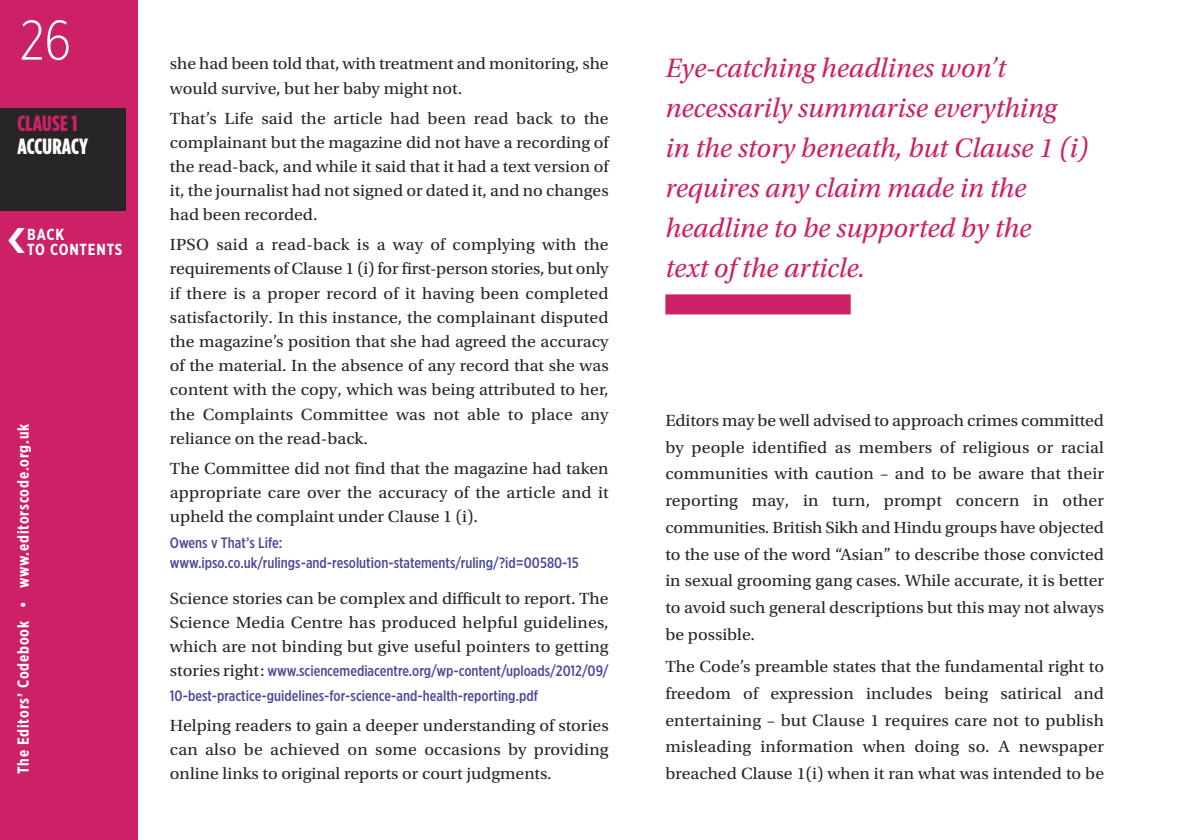
<style>
.page{position:relative;width:1191px;height:840px;background:#fff}
.page>*{position:absolute;margin:0;border:0;box-sizing:border-box;transform-origin:0 0}
.t1{font:300 56px "Gotham Extra Narrow";color:#fff}
.t2{font:italic 28px/40px "Utopia Std";color:#cc2067}
.t3{font:900 22px "Gotham Cond";letter-spacing:.005em;color:#fff}
.t4{font:900 22px "Gotham Cond";letter-spacing:.01em;color:#cc2067}
.t5{font:17px/24.2px "Utopia Std";color:#272526;text-align:justify;scale:1.05 1}
.t6{font:700 16px/15px "Gotham Extra Narrow";letter-spacing:.05em;color:#fff}
.t7{font:500 15px/20.2px "Gotham Extra Narrow";color:#4a499a}
.s1{font-family:"Utopia Std";font-weight:400;font-size:17px;color:#272526}
</style>
<div class="page">
<div style="left:0;top:0;width:138px;height:839px;background:#cc2067"></div>
<div style="left:0;top:108px;width:126px;height:102px;background:#272526"></div>
<div style="left:665px;top:294px;width:185px;height:20px;background:#cc2067"></div>
<h1 class="t1" style="left:20px;top:7px;width:53px">26</h1>
<p class="t4" style="left:18px;top:111px;width:61px">CLAUSE 1</p>
<p class="t3" style="left:18px;top:133px;width:72px">ACCURACY</p>
<p class="t6" style="left:27px;top:226px;width:97px">BACK<br>TO CONTENTS</p>
<p class="t6" style="left:16px;top:773px;width:351px;rotate:-90deg">The Editors’ Codebook • www.editorscode.org.uk</p>
<p class="t5" style="left:170px;top:53px;width:419px">she had been told that, with treatment and monitoring, she would survive, but her baby might not.</p>
<p class="t5" style="left:170px;top:107px;width:419px">That’s Life said the article had been read back to the complainant but the magazine did not have a recording of the read-back, and while it said that it had a text version of it, the journalist had not signed or dated it, and no changes had been recorded.</p>
<p class="t5" style="left:170px;top:234px;width:419px">IPSO said a read-back is a way of complying with the requirements of Clause 1 (i) for first-person stories, but only if there is a proper record of it having been completed satisfactorily. In this instance, the complainant disputed the magazine’s position that she had agreed the accuracy of the material. In the absence of any record that she was content with the copy, which was being attributed to her, the Complaints Committee was not able to place any reliance on the read-back.</p>
<p class="t5" style="left:170px;top:457px;width:419px">The Committee did not find that the magazine had taken appropriate care over the accuracy of the article and it upheld the complaint under Clause 1 (i).</p>
<p class="t7" style="left:170px;top:532px;width:410px">Owens v That’s Life: www.ipso.co.uk/rulings-and-resolution-statements/ruling/?id=00580-15</p>
<p class="t5" style="left:170px;top:587px;width:419px">Science stories can be complex and difficult to report. The Science Media Centre has produced helpful guidelines, which are not binding but give useful pointers to getting</p>
<p class="t7" style="left:170px;top:658px;width:440px;line-height:24.2px"><span class="s1">stories right:</span> www.sciencemediacentre.org/wp-content/uploads/2012/09/<br>10-best-practice-guidelines-for-science-and-health-reporting.pdf</p>
<p class="t5" style="left:170px;top:714px;width:419px">Helping readers to gain a deeper understanding of stories can also be achieved on some occasions by providing online links to original reports or court judgments.</p>
<h2 class="t2" style="left:665px;top:50px;width:424px">Eye-catching headlines won’t necessarily summarise everything<br>in the story beneath, but Clause 1 (i) requires any claim made in the headline to be supported by the<br>text of the article.</h2>
<p class="t5" style="left:665px;top:408px;width:419px;line-height:26.6px">Editors may be well advised to approach crimes committed by people identified as members of religious or racial communities with caution – and to be aware that their reporting may, in turn, prompt concern in other communities. British Sikh and Hindu groups have objected to the use of the word “Asian” to describe those convicted in sexual grooming gang cases. While accurate, it is better to avoid such general descriptions but this may not always be possible.</p>
<p class="t5" style="left:665px;top:654px;width:419px;line-height:26.6px">The Code’s preamble states that the fundamental right to freedom of expression includes being satirical and entertaining – but Clause 1 requires care not to publish misleading information when doing so. A newspaper breached Clause 1(i) when it ran what was intended to be</p>
</div>
